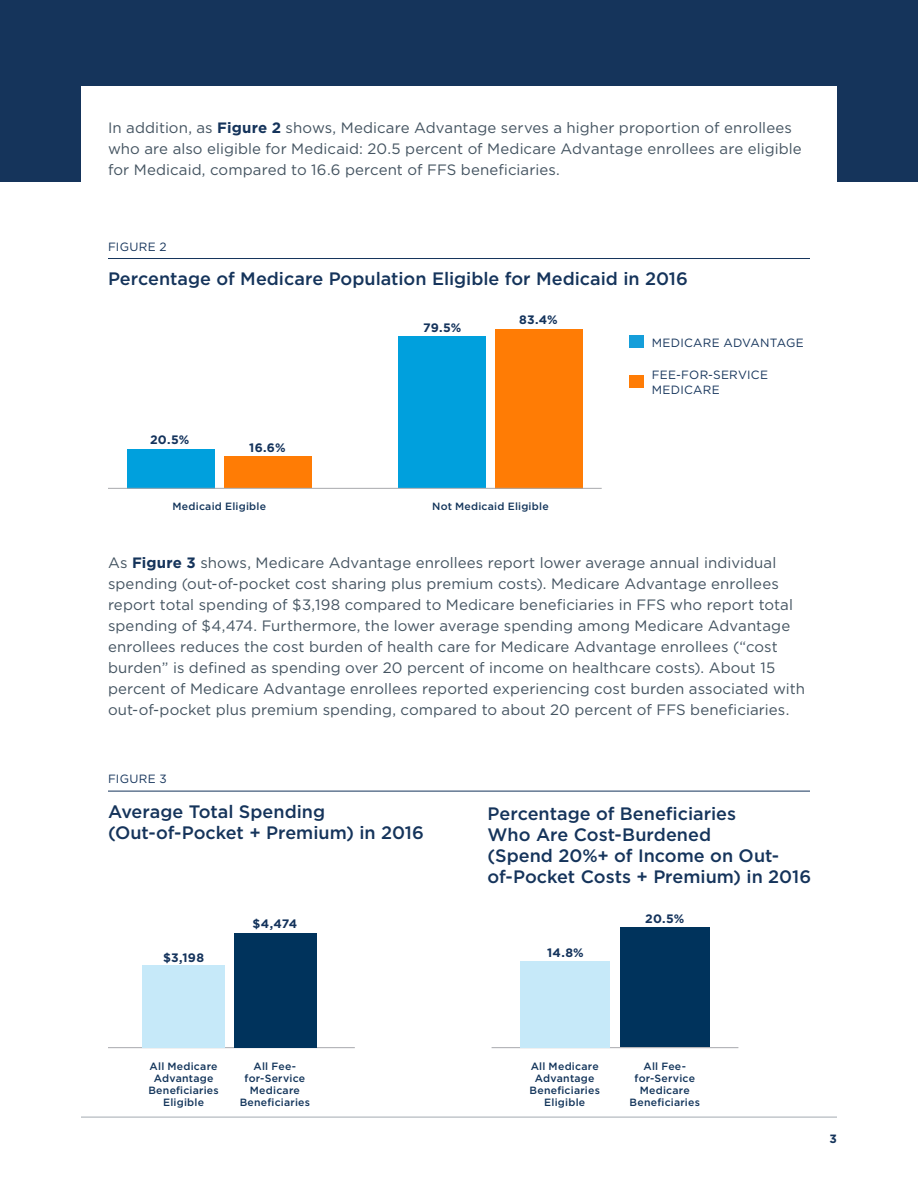
<style>
.page{position:relative;width:918px;height:1188px;background:#fff}
.page>*{position:absolute;margin:0;border:0;box-sizing:border-box;transform-origin:0 0}
.Figure_Title{font:500 18px/21px "Gotham";color:#15345b}
.Body_Last{font:15px/21px "Gotham";letter-spacing:.005em;color:#445461}
.body_last{font:15px/21px "Gotham";letter-spacing:.005em;color:#445461}
.Figure{font:700 12.3px "Gotham";letter-spacing:.02em;color:#14335c}
.Figure-2{font:12px/14.4px "Gotham";letter-spacing:.025em;color:#15345b}
.t1{font:700 12px "Gotham";color:#15345b}
.body{font:500 10.5px/12px "Gotham";letter-spacing:.02em;color:#12345a;text-align:center}
.s1{font-weight:700;color:#15345b}
</style>
<div class="page">
<hr style="left:81px;top:1117px;width:756px;height:1px;background:#445461">
<div style="left:0;top:0;width:918px;height:182px;background:#15345b"></div>
<div style="left:81px;top:86px;width:756px;height:921px;background:#fff"></div>
<hr style="left:108px;top:258px;width:702px;height:1px;background:#15345b">
<hr style="left:108px;top:791px;width:702px;height:1px;background:#15345b">
<div style="left:224px;top:456px;width:87px;height:32px;background:#ff7c05"></div>
<div style="left:127px;top:449px;width:87px;height:39px;background:#00a0dd"></div>
<div style="left:495px;top:329px;width:87px;height:159px;background:#ff7c05"></div>
<div style="left:398px;top:336px;width:88px;height:152px;background:#00a0dd"></div>
<hr style="left:108px;top:488px;width:494px;height:1px;background:#a8a9ad">
<div style="left:629px;top:375px;width:14px;height:13px;background:#ff7c05"></div>
<div style="left:629px;top:335px;width:14px;height:13px;background:#159eda"></div>
<hr style="left:108px;top:1047px;width:247px;height:1px;background:#a8a9ad">
<hr style="left:492px;top:1047px;width:246px;height:1px;background:#a8a9ad">
<div style="left:234px;top:933px;width:82px;height:114px;background:#00335c"></div>
<div style="left:142px;top:965px;width:83px;height:82px;background:#c6e9f9"></div>
<div style="left:620px;top:927px;width:90px;height:120px;background:#00335c"></div>
<div style="left:520px;top:961px;width:90px;height:86px;background:#c6e9f9"></div>
<p class="body_last" style="left:108px;top:117px;width:695px">In addition, as <span class="s1">Figure 2</span> shows, Medicare Advantage serves a higher proportion of enrollees who are also eligible for Medicaid: 20.5 percent of Medicare Advantage enrollees are eligible for Medicaid, compared to 16.6 percent of FFS beneficiaries.</p>
<p class="Figure-2" style="left:108px;top:239px;width:60px">FIGURE 2</p>
<p class="Figure_Title" style="left:108px;top:268px;width:582px">Percentage of Medicare Population Eligible for Medicaid in 2016</p>
<p class="Figure" style="left:150px;top:432px;width:41px">20.5%</p>
<p class="Figure" style="left:249px;top:439px;width:38px">16.6%</p>
<p class="Figure" style="left:423px;top:319px;width:40px">79.5%</p>
<p class="Figure" style="left:519px;top:311px;width:40px">83.4%</p>
<p class="body" style="left:173px;top:500px;width:95px">Medicaid Eligible</p>
<p class="body" style="left:432px;top:500px;width:118px">Not Medicaid Eligible</p>
<p class="Figure-2" style="left:652px;top:335px;width:153px">MEDICARE ADVANTAGE</p>
<p class="Figure-2" style="left:652px;top:368px;width:118px">FEE-FOR-SERVICE<br>MEDICARE</p>
<p class="Body_Last" style="left:108px;top:552px;width:699px">As <span class="s1">Figure 3</span> shows, Medicare Advantage enrollees report lower average annual individual spending (out-of-pocket cost sharing plus premium costs). Medicare Advantage enrollees report total spending of $3,198 compared to Medicare beneficiaries in FFS who report total spending of $4,474. Furthermore, the lower average spending among Medicare Advantage enrollees reduces the cost burden of health care for Medicare Advantage enrollees (“cost burden” is defined as spending over 20 percent of income on healthcare costs). About 15 percent of Medicare Advantage enrollees reported experiencing cost burden associated with out-of-pocket plus premium spending, compared to about 20 percent of FFS beneficiaries.</p>
<p class="Figure-2" style="left:108px;top:771px;width:60px">FIGURE 3</p>
<p class="Figure_Title" style="left:108px;top:801px;width:219px">Average Total Spending</p>
<p class="Figure_Title" style="left:108px;top:822px;width:317px">(Out-of-Pocket + Premium) in 2016</p>
<p class="Figure" style="left:163px;top:949px;width:43px">$3,198</p>
<p class="Figure" style="left:253px;top:915px;width:46px">$4,474</p>
<p class="Figure_Title" style="left:488px;top:803px;width:250px">Percentage of Beneficiaries<br>Who Are Cost-Burdened</p>
<p class="Figure_Title" style="left:488px;top:845px;width:325px">(Spend 20%+ of Income on Out&shy;of-Pocket Costs + Premium) in 2016</p>
<p class="Figure" style="left:547px;top:945px;width:38px">14.8%</p>
<p class="Figure" style="left:645px;top:910px;width:41px">20.5%</p>
<p class="body" style="left:148px;top:1060px;width:72px">All Medicare<br>Advantage<br>Beneficiaries<br>Eligible</p>
<p class="body" style="left:530px;top:1060px;width:72px">All Medicare<br>Advantage<br>Beneficiaries<br>Eligible</p>
<p class="body" style="left:240px;top:1060px;width:72px">All Fee&shy;for-Service<br>Medicare<br>Beneficiaries</p>
<p class="body" style="left:630px;top:1060px;width:72px">All Fee&shy;for-Service<br>Medicare<br>Beneficiaries</p>
<p class="t1" style="left:830px;top:1130px;width:9px">3</p>
</div>
